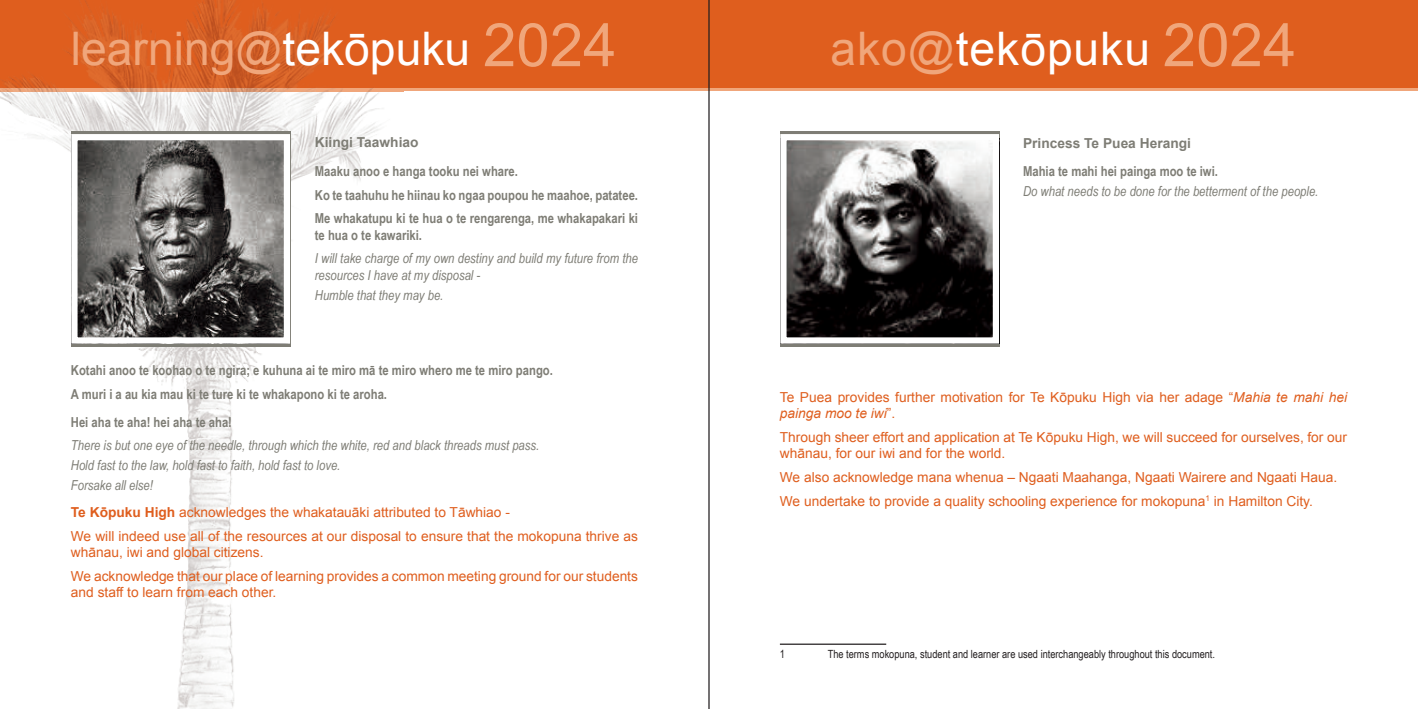
<style>
.page{position:relative;width:1418px;height:709px;background:#fff}
.page>*{position:absolute;margin:0;border:0;box-sizing:border-box;transform-origin:0 0}
.t1{font:46.25px "Arial";color:#f0a67b}
.t2{font:46.25px "Arial";letter-spacing:.02em;color:#fff}
.t3{font:13.75px/23.6px "Arial";color:#df5e1e}
.t4{font:700 13.75px/23.6px "Arial Narrow";color:#7e7d75}
.t5{font:italic 13.75px/20px "Arial Narrow";color:#7e7d75}
.t6{font:700 13.75px "Arial";color:#7e7d75}
.t7{font:11.25px "Arial Narrow";color:#231f20}
.s1{color:#fff}
.s2{font-size:60px}
.s3{color:#f0a67b}
.s4{font-size:60px;color:#f0a67b}
.s5{font-weight:700}
.s6{font-style:italic}
</style>
<div class="page">
<div style="left:0;top:0;width:1417px;height:89px;background:#df5e1e"></div>
<hr style="left:0;top:88px;width:1417px;height:3px;background:#f0a67b">
<img style="left:0;top:0;width:404px;height:709px">
<svg style="left:71px;top:131px;width:219px;height:216px;background:#86857e"></svg>
<img style="left:78px;top:141px;width:205px;height:195px">
<div style="left:71px;top:134px;width:219px;height:209px;border:6px solid #fff"></div>
<svg style="left:780px;top:131px;width:219px;height:216px;background:#83827b"></svg>
<img style="left:787px;top:141px;width:205px;height:195px">
<div style="left:780px;top:134px;width:219px;height:209px;border:6px solid #fff"></div>
<hr style="left:780px;top:643px;width:106px;height:2px;background:#231f20">
<hr style="left:708px;top:0;width:1px;height:709px;background:#231f20">
<h1 class="t1" style="left:71px;top:23px;width:547px">learning@<span class="s1">tekōpuku</span> <span class="s2">2024</span></h1>
<h1 class="t2" style="left:830px;top:23px;width:467px"><span class="s3">ako@</span>tekōpuku <span class="s4">2024</span></h1>
<p class="t6" style="left:315px;top:135px;width:105px">Kiingi Taawhiao</p>
<p class="t4" style="left:315px;top:159px;width:325px">Maaku anoo e hanga tooku nei whare.<br>Ko te taahuhu he hiinau ko ngaa poupou he maahoe, patatee.<br>Me whakatupu ki te hua o te rengarenga, me whakapakari ki</p>
<p class="t4" style="left:315px;top:223px;width:109px">te hua o te kawariki.</p>
<p class="t5" style="left:315px;top:250px;width:325px;line-height:16.5px">I will take charge of my own destiny and build my future from the resources I have at my disposal -</p>
<p class="t5" style="left:315px;top:285px;width:130px">Humble that they may be.</p>
<p class="t4" style="left:71px;top:358px;width:483px">Kotahi anoo te koohao o te ngira; e kuhuna ai te miro mā te miro whero me te miro pango.<br>A muri i a au kia mau ki te ture ki te whakapono ki te aroha.</p>
<p class="t4" style="left:71px;top:410px;width:163px">Hei aha te aha! hei aha te aha!</p>
<p class="t5" style="left:71px;top:435px;width:470px">There is but one eye of the needle, through which the white, red and black threads must pass.<br>Hold fast to the law, hold fast to faith, hold fast to love.<br>Forsake all else!</p>
<p class="t3" style="left:71px;top:500px;width:568px"><span class="s5">Te Kōpuku High</span> acknowledges the whakatauāki attributed to Tāwhiao -<br>We will indeed use all of the resources at our disposal to ensure that the mokopuna thrive as</p>
<p class="t3" style="left:71px;top:540px;width:568px">whānau, iwi and global citizens.<br>We acknowledge that our place of learning provides a common meeting ground for our students</p>
<p class="t3" style="left:71px;top:580px;width:207px">and staff to learn from each other.</p>
<p class="t6" style="left:1023px;top:135px;width:169px">Princess Te Puea Herangi</p>
<p class="t4" style="left:1023px;top:160px;width:196px">Mahia te mahi hei painga moo te iwi.</p>
<p class="t5" style="left:1023px;top:181px;width:297px">Do what needs to be done for the betterment of the people.</p>
<p class="t3" style="left:780px;top:389px;width:568px;line-height:16.5px">Te Puea provides further motivation for Te Kōpuku High via her adage “<span class="s6">Mahia te mahi hei painga moo te iwi</span>”.</p>
<p class="t3" style="left:780px;top:429px;width:568px;line-height:16.5px">Through sheer effort and application at Te Kōpuku High, we will succeed for ourselves, for our whānau, for our iwi and for the world.</p>
<p class="t3" style="left:780px;top:465px;width:559px">We also acknowledge mana whenua – Ngaati Maahanga, Ngaati Wairere and Ngaati Haua.<br>We undertake to provide a quality schooling experience for mokopuna<sup>1</sup> in Hamilton City.</p>
<p class="t7" style="left:780px;top:647px;width:7px">1</p>
<p class="t7" style="left:827px;top:647px;width:389px">The terms mokopuna, student and learner are used interchangeably throughout this document.</p>
</div>
